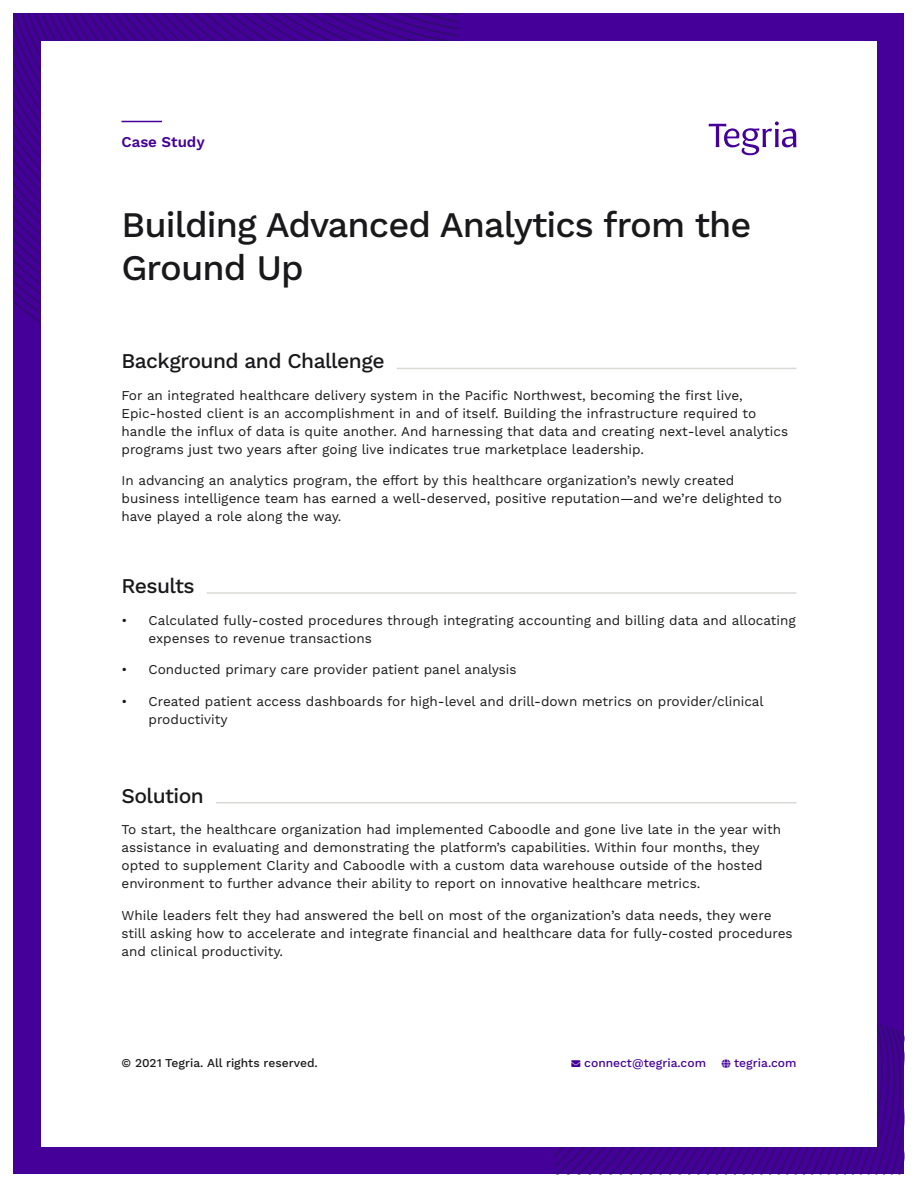
<style>
.page{position:relative;width:918px;height:1188px;background:#fff}
.page>*{position:absolute;margin:0;border:0;box-sizing:border-box;transform-origin:0 0}
.t1{font:500 36px/43.2px "Work Sans";letter-spacing:-.025em;color:#19191b}
.t2{font:500 21px "Work Sans";letter-spacing:-.025em;color:#19191b}
.t3{font:600 15px "Work Sans";color:#409}
.t4{font:13.5px/18px "Work Sans";color:#19191b}
.t5{font:500 12px "Work Sans";color:#19191b}
.t6{font:500 12px "Work Sans";color:#409}
</style>
<div class="page">
<div style="left:14px;top:14px;width:890px;height:1160px;background:#409"></div>
<svg style="left:14px;top:14px;width:444px;height:309px"></svg>
<svg style="left:554px;top:1023px;width:350px;height:151px"></svg>
<div style="left:41px;top:41px;width:836px;height:1106px;background:#fff"></div>
<hr style="left:207px;top:592px;width:590px;height:2px;background:#d9d9d6">
<hr style="left:216px;top:802px;width:580px;height:1px;background:#d9d9d6">
<hr style="left:122px;top:121px;width:40px;height:1px;background:#409">
<svg style="left:709px;top:121px;width:87px;height:34px"></svg>
<hr style="left:397px;top:368px;width:400px;height:1px;background:#d9d9d6">
<p class="t3" style="left:122px;top:134px;width:85px">Case Study</p>
<p class="t1" style="left:122px;top:204px;width:632px">Building Advanced Analytics from the<br>Ground Up</p>
<p class="t2" style="left:122px;top:349px;width:265px">Background and Challenge</p>
<p class="t4" style="left:122px;top:387px;width:668px">For an integrated healthcare delivery system in the Pacific Northwest, becoming the first live, Epic-hosted client is an accomplishment in and of itself. Building the infrastructure required to handle the influx of data is quite another. And harnessing that data and creating next-level analytics programs just two years after going live indicates true marketplace leadership.</p>
<p class="t4" style="left:122px;top:472px;width:662px">In advancing an analytics program, the effort by this healthcare organization’s newly created business intelligence team has earned a well-deserved, positive reputation—and we’re delighted to have played a role along the way.</p>
<p class="t2" style="left:122px;top:574px;width:75px">Results</p>
<p class="t4" style="left:148px;top:612px;width:649px;text-indent:-27px">• Calculated fully-costed procedures through integrating accounting and billing data and allocating expenses to revenue transactions</p>
<p class="t4" style="left:122px;top:661px;width:397px">• Conducted primary care provider patient panel analysis</p>
<p class="t4" style="left:148px;top:693px;width:617px;text-indent:-27px">• Created patient access dashboards for high-level and drill-down metrics on provider/clinical productivity</p>
<p class="t2" style="left:122px;top:783px;width:84px">Solution</p>
<p class="t4" style="left:122px;top:821px;width:661px">To start, the healthcare organization had implemented Caboodle and gone live late in the year with assistance in evaluating and demonstrating the platform’s capabilities. Within four months, they opted to supplement Clarity and Caboodle with a custom data warehouse outside of the hosted environment to further advance their ability to report on innovative healthcare metrics.</p>
<p class="t4" style="left:122px;top:907px;width:673px">While leaders felt they had answered the bell on most of the organization’s data needs, they were still asking how to accelerate and integrate financial and healthcare data for fully-costed procedures and clinical productivity.</p>
<p class="t5" style="left:122px;top:1055px;width:198px">© 2021 Tegria. All rights reserved.</p>
<p class="t6" style="left:571px;top:1055px;width:136px">→ connect@tegria.com</p>
<p class="t6" style="left:734px;top:1055px;width:64px">tegria.com</p>
</div>
